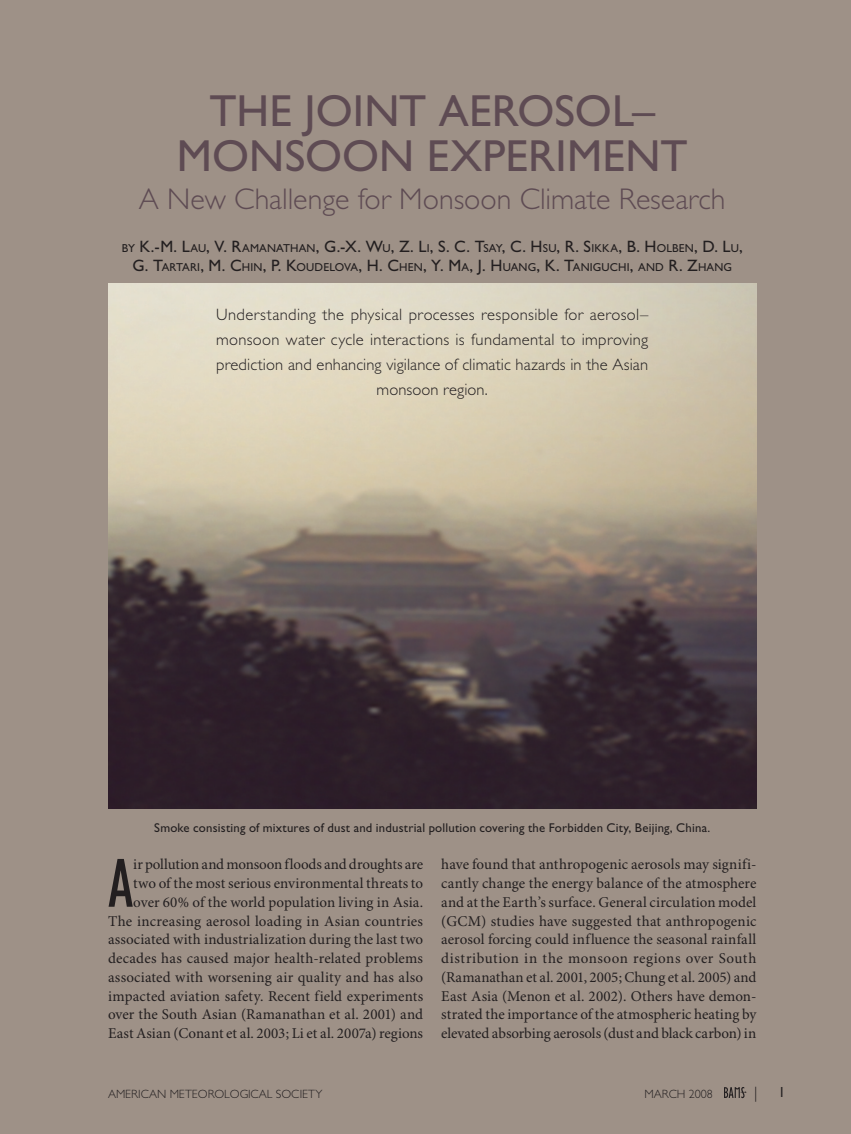
<style>
.page{position:relative;width:851px;height:1134px;background:#fff}
.page>*{position:absolute;margin:0;border:0;box-sizing:border-box;transform-origin:0 0}
.t1{font:condensed 71.1px "Gill Sans";color:#231f20}
.t2{font:45px/45px "Gill Sans";color:#5e4b53;text-align:center}
.t3{font:300 30px "Gill Sans";color:#5e4b53}
.t4{font:300 16.5px/24.8px "Gill Sans";letter-spacing:.02em;color:#231f20;text-align:center}
.t5{font:16.5px "Gill Sans";color:#231f20}
.t6{font:15px/18.8px "Minion Pro";letter-spacing:.005em;color:#231f20;text-align:right}
.t7{font:300 15px "Gill Sans";color:#231f20}
.t8{font:condensed 15px "Gill Sans";color:#231f20}
.t9{font:12.75px "Gill Sans";letter-spacing:.015em;color:#231f20}
.t10{font:300 12px "Gill Sans";color:#231f20}
.t11{font:11.55px "Gill Sans";letter-spacing:.01em;color:#231f20}
.s1{font-size:11.55px}
.s2{font-size:16.5px}
</style>
<div class="page">
<div style="left:0;top:0;width:850px;height:1134px;background:#9e9187"></div>
<img style="left:108px;top:284px;width:648px;height:524px">
<svg style="left:724px;top:1087px;width:22px;height:11px"></svg>
<h2 class="t2" style="left:177px;top:88px;width:512px">THE JOINT AEROSOL–<br>MONSOON EXPERIMENT</h2>
<h3 class="t3" style="left:139px;top:182px;width:588px">A New Challenge for Monsoon Climate Research</h3>
<p class="t5" style="left:122px;top:237px;width:622px"><span class="s1">BY</span> K.-M. L<span class="s1">AU</span>, V. R<span class="s1">AMANATHAN</span>, G.-X. W<span class="s1">U</span>, Z. L<span class="s1">I</span>, S. C. T<span class="s1">SAY</span>, C. H<span class="s1">SU</span>, R. S<span class="s1">IKKA</span>, B. H<span class="s1">OLBEN</span>, D. L<span class="s1">U</span>,</p>
<p class="t11" style="left:132px;top:261px;width:601px"><span class="s2">G. T</span>ARTARI<span class="s2">, M. C</span>HIN<span class="s2">, P. K</span>OUDELOVA<span class="s2">, H. C</span>HEN<span class="s2">, Y. M</span>A<span class="s2">, J. H</span>UANG<span class="s2">, K. T</span>ANIGUCHI<span class="s2">,</span> AND <span class="s2">R. Z</span>HANG</p>
<p class="t4" style="left:216px;top:303px;width:433px">Understanding the physical processes responsible for aerosol– monsoon water cycle interactions is fundamental to improving prediction and enhancing vigilance of climatic hazards in the Asian monsoon region.</p>
<p class="t9" style="left:154px;top:820px;width:557px">Smoke consisting of mixtures of dust and industrial pollution covering the Forbidden City, Beijing, China.</p>
<h1 class="t1" style="left:108px;top:845px;width:27px">A</h1>
<p class="t6" style="left:108px;top:856px;width:317px">ir pollution and monsoon floods and droughts are two of the most serious environmental threats to over 60% of the world population living in Asia.<br>The increasing aerosol loading in Asian countries associated with industrialization during the last two decades has caused major health-related problems associated with worsening air quality and has also impacted aviation safety. Recent field experiments over the South Asian (Ramanathan et al. 2001) and East Asian (Conant et al. 2003; Li et al. 2007a) regions</p>
<p class="t6" style="left:441px;top:856px;width:317px;text-align:justify">have found that anthropogenic aerosols may signifi&shy;cantly change the energy balance of the atmosphere and at the Earth’s surface. General circulation model (GCM) studies have suggested that anthropogenic aerosol forcing could influence the seasonal rainfall distribution in the monsoon regions over South (Ramanathan et al. 2001, 2005; Chung et al. 2005) and East Asia (Menon et al. 2002). Others have demon&shy;strated the importance of the atmospheric heating by elevated absorbing aerosols (dust and black carbon) in</p>
<p class="t10" style="left:108px;top:1087px;width:216px">AMERICAN METEOROLOGICAL SOCIETY</p>
<p class="t10" style="left:644px;top:1087px;width:70px">MARCH 2008</p>
<p class="t7" style="left:754px;top:1084px;width:5px">|</p>
<p class="t8" style="left:779px;top:1084px;width:7px">1</p>
</div>
